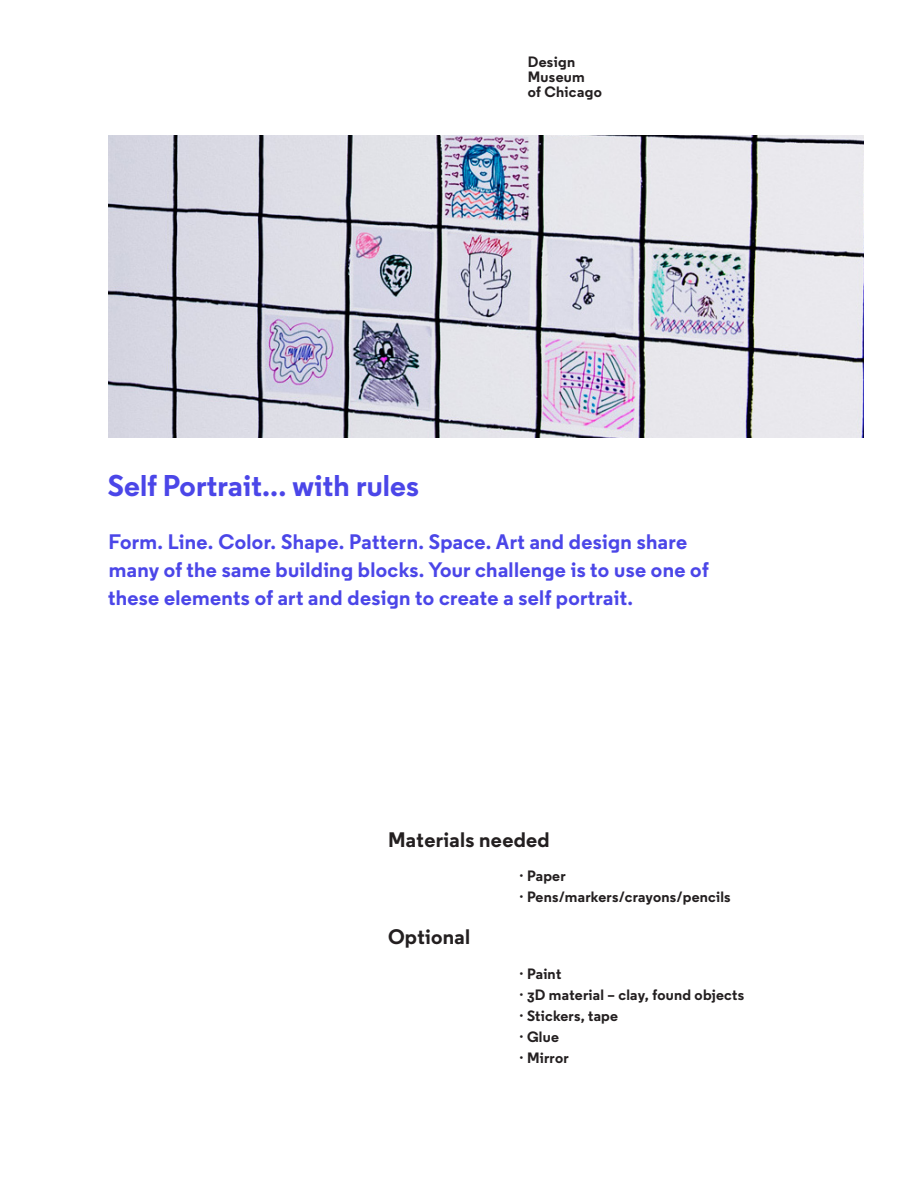
<style>
.page{position:relative;width:918px;height:1188px;background:#fff}
.page>*{position:absolute;margin:0;border:0;box-sizing:border-box;transform-origin:0 0}
.t1{font:700 30px "Regular";letter-spacing:.005em;color:#4b46e8}
.t2{font:700 21px/27.8px "Regular";letter-spacing:.015em;color:#4b46e8}
.t3{font:700 21px "Regular";letter-spacing:.015em;color:#231f20}
.t4{font:700 15px/15px "Regular";letter-spacing:.015em;color:#231f20}
</style>
<div class="page">
<img style="left:108px;top:135px;width:756px;height:303px">
<p class="t4" style="left:528px;top:54px;width:76px">Design<br>Museum<br>of Chicago</p>
<p class="t1" style="left:108px;top:466px;width:313px">Self Portrait... with rules</p>
<p class="t2" style="left:108px;top:528px;width:602px">Form. Line. Color. Shape. Pattern. Space. Art and design share many of the same building blocks. Your challenge is to use one of these elements of art and design to create a self portrait.</p>
<p class="t3" style="left:388px;top:826px;width:163px">Materials needed</p>
<p class="t4" style="left:520px;top:868px;width:48px">· Paper</p>
<p class="t4" style="left:520px;top:889px;width:213px">· Pens/markers/crayons/pencils</p>
<p class="t3" style="left:388px;top:923px;width:84px">Optional</p>
<p class="t4" style="left:520px;top:966px;width:43px">· Paint</p>
<p class="t4" style="left:520px;top:987px;width:226px">· 3D material – clay, found objects</p>
<p class="t4" style="left:520px;top:1008px;width:100px">· Stickers, tape</p>
<p class="t4" style="left:520px;top:1029px;width:41px">· Glue</p>
<p class="t4" style="left:520px;top:1050px;width:51px">· Mirror</p>
</div>
